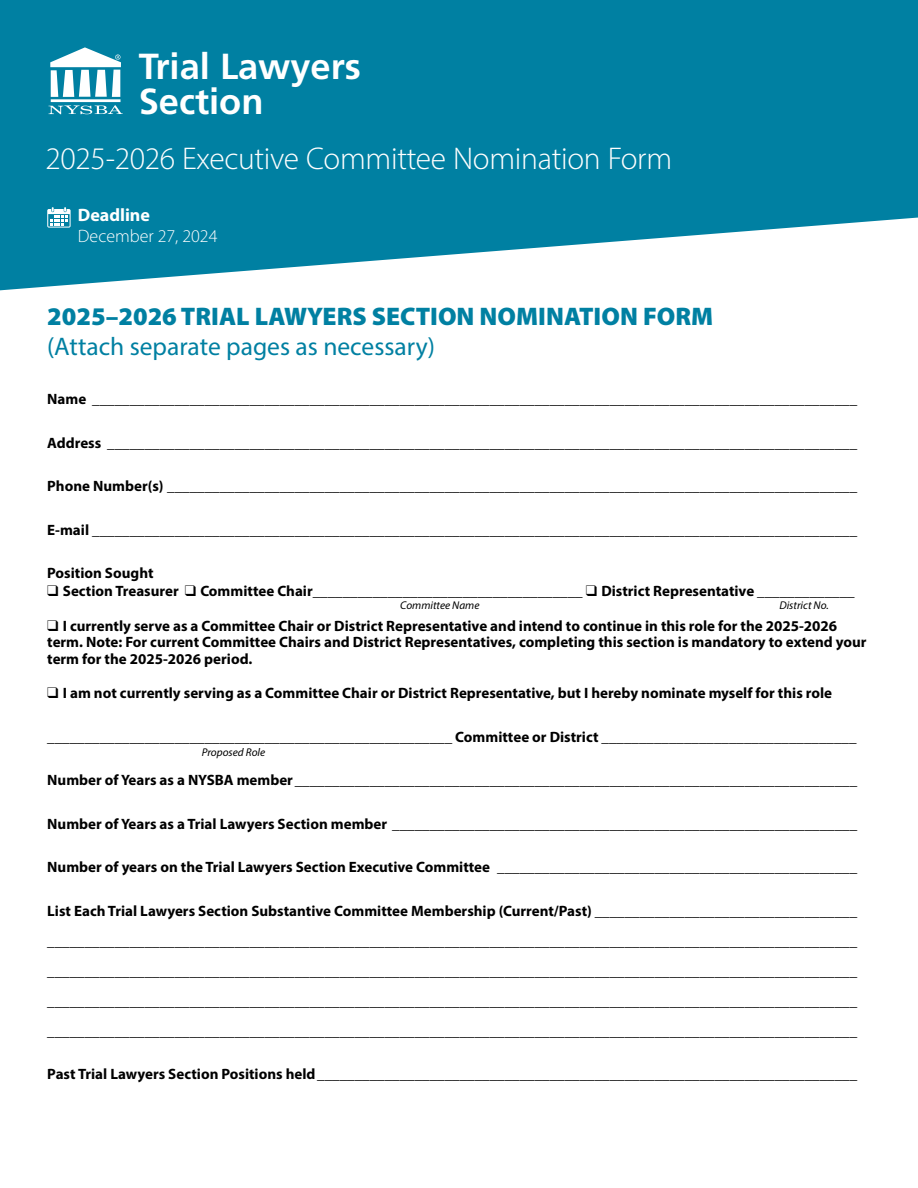
<style>
.page{position:relative;width:918px;height:1188px;background:#fff}
.page>*{position:absolute;margin:0;border:0;box-sizing:border-box;transform-origin:0 0}
.t1{font:700 36.3px/34.8px "Frutiger";color:#fff}
.t2{font:300 31.5px "Myriad Pro";letter-spacing:-.01em;color:#fff}
.t3{font:900 25.5px "Myriad Pro";color:#0080a2}
.t4{font:25.5px "Myriad Pro";color:#0080a2}
.t5{font:300 18px "Myriad Pro";color:#fff}
.t6{font:700 18px "Myriad Pro";color:#fff}
.t7{font:700 15px/30px "Myriad Pro";color:#000}
.t8{font:italic 11.25px "Myriad Pro";color:#000}
</style>
<div class="page">
<svg style="left:0;top:0;width:918px;height:290px;background:#2090ad"></svg>
<svg style="left:47px;top:207px;width:24px;height:21px"></svg>
<svg style="left:49px;top:105px;width:74px;height:9px"></svg>
<hr style="left:51px;top:99px;width:70px;height:3px;background:#fff">
<svg style="left:50px;top:47px;width:71px;height:50px"></svg>
<h1 class="t1" style="left:139px;top:50px;width:224px">Trial Lawyers<br>Section</h1>
<h2 class="t2" style="left:45px;top:140px;width:628px">2025-2026 Executive Committee Nomination Form</h2>
<p class="t6" style="left:78px;top:203px;width:74px">Deadline</p>
<p class="t5" style="left:78px;top:225px;width:141px">December 27, 2024</p>
<h3 class="t3" style="left:47px;top:299px;width:668px">2025–2026 TRIAL LAWYERS SECTION NOMINATION FORM</h3>
<h3 class="t4" style="left:47px;top:331px;width:389px">(Attach separate pages as necessary)</h3>
<p class="t7" style="left:47px;top:384px;width:811px">Name ______________________________________________________________________________________________________</p>
<p class="t7" style="left:47px;top:427px;width:811px">Address ____________________________________________________________________________________________________</p>
<p class="t7" style="left:47px;top:471px;width:811px">Phone Number(s) ____________________________________________________________________________________________</p>
<p class="t7" style="left:47px;top:514px;width:811px">E-mail ______________________________________________________________________________________________________</p>
<p class="t7" style="left:47px;top:558px;width:108px">Position Sought</p>
<p class="t7" style="left:47px;top:576px;width:809px">❑ Section Treasurer ❑ Committee Chair____________________________________ ❑ District Representative _____________</p>
<p class="t7" style="left:47px;top:617px;width:821px;line-height:16.5px">❑ I currently serve as a Committee Chair or District Representative and intend to continue in this role for the 2025-2026 term. Note: For current Committee Chairs and District Representatives, completing this section is mandatory to extend your term for the 2025-2026 period.</p>
<p class="t7" style="left:47px;top:678px;width:786px">❑ I am not currently serving as a Committee Chair or District Representative, but I hereby nominate myself for this role</p>
<p class="t7" style="left:47px;top:721px;width:811px">______________________________________________________ Committee or District __________________________________</p>
<p class="t7" style="left:47px;top:765px;width:811px">Number of Years as a NYSBA member___________________________________________________________________________</p>
<p class="t7" style="left:47px;top:808px;width:811px">Number of Years as a Trial Lawyers Section member ______________________________________________________________</p>
<p class="t7" style="left:47px;top:852px;width:811px">Number of years on the Trial Lawyers Section Executive Committee ________________________________________________</p>
<p class="t7" style="left:47px;top:895px;width:811px;text-align:justify">List Each Trial Lawyers Section Substantive Committee Membership (Current/Past) ___________________________________ ____________________________________________________________________________________________________________ ____________________________________________________________________________________________________________ ____________________________________________________________________________________________________________ ____________________________________________________________________________________________________________</p>
<p class="t7" style="left:47px;top:1059px;width:811px">Past Trial Lawyers Section Positions held________________________________________________________________________</p>
<p class="t8" style="left:400px;top:599px;width:81px">Committee Name</p>
<p class="t8" style="left:779px;top:599px;width:51px">District No.</p>
<p class="t8" style="left:202px;top:746px;width:65px">Proposed Role</p>
</div>
